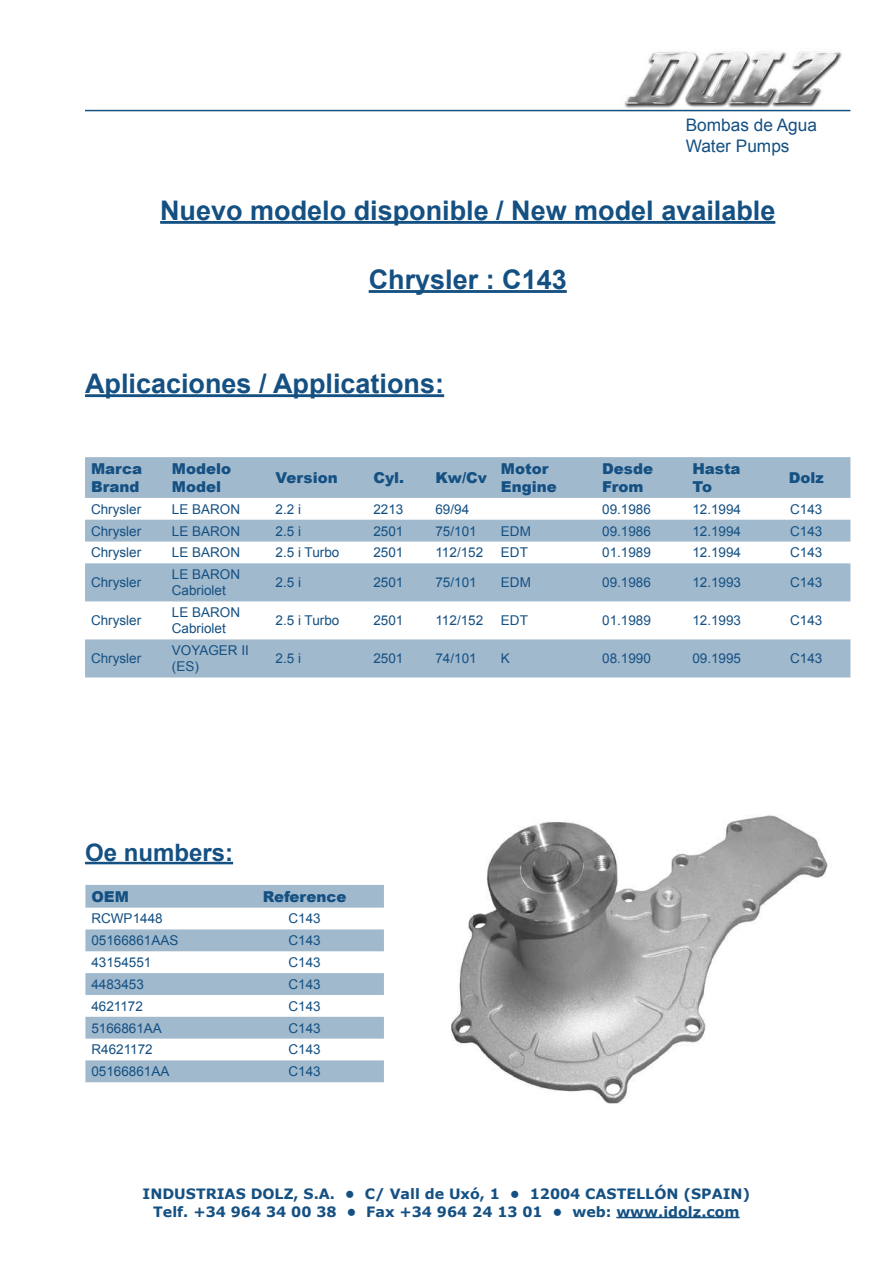
<style>
.page{position:relative;width:893px;height:1263px;background:#fff}
.page>*{position:absolute;margin:0;border:0;box-sizing:border-box;transform-origin:0 0}
.t1{font:700 27px "Arial";color:#145082}
.t2{font:700 24px "Arial";color:#145082}
.t3{font:17.25px/20.7px "Arial";color:#145082}
.t4{font:900 15px/18px "Arial";color:#145082}
.t5{font:700 14.25px/17.1px "Verdana";color:#145082;text-align:center}
.t6{font:13.5px/16.2px "Arial";color:#145082}
</style>
<div class="page">
<img style="left:610px;top:51px;width:240px;height:61px">
<hr style="left:85px;top:110px;width:765px;height:1px;background:#145082">
<hr style="left:160px;top:221px;width:615px;height:3px;background:#145082">
<hr style="left:85px;top:394px;width:359px;height:3px;background:#145082">
<hr style="left:616px;top:1217px;width:124px;height:1px;background:#145082">
<hr style="left:369px;top:290px;width:198px;height:3px;background:#145082">
<hr style="left:85px;top:862px;width:148px;height:2px;background:#145082">
<img style="left:451px;top:815px;width:377px;height:288px">
<svg style="left:85px;top:457px;width:765px;height:220px;fill:#a1b9cd"></svg>
<svg style="left:85px;top:885px;width:299px;height:197px;fill:#a1b9cd"></svg>
<p class="t3" style="left:686px;top:115px;width:133px">Bombas de Agua<br>Water Pumps</p>
<h1 class="t1" style="left:160px;top:192px;width:617px">Nuevo modelo disponible / New model available</h1>
<h1 class="t1" style="left:369px;top:261px;width:200px">Chrysler : C143</h1>
<h1 class="t1" style="left:85px;top:365px;width:361px">Aplicaciones / Applications:</h1>
<p class="t4" style="left:91px;top:459px;width:53px">Marca<br>Brand</p>
<p class="t4" style="left:172px;top:459px;width:61px">Modelo<br>Model</p>
<p class="t4" style="left:276px;top:468px;width:64px">Version</p>
<p class="t4" style="left:373px;top:468px;width:32px">Cyl.</p>
<p class="t4" style="left:435px;top:468px;width:53px">Kw/Cv</p>
<p class="t4" style="left:501px;top:459px;width:57px">Motor<br>Engine</p>
<p class="t4" style="left:602px;top:459px;width:52px">Desde<br>From</p>
<p class="t4" style="left:692px;top:459px;width:50px">Hasta<br>To</p>
<p class="t4" style="left:789px;top:468px;width:37px">Dolz</p>
<p class="t6" style="left:91px;top:501px;width:52px">Chrysler</p>
<p class="t6" style="left:172px;top:501px;width:70px">LE BARON</p>
<p class="t6" style="left:276px;top:501px;width:27px">2.2 i</p>
<p class="t6" style="left:373px;top:501px;width:32px">2213</p>
<p class="t6" style="left:435px;top:501px;width:35px">69/94</p>
<p class="t6" style="left:602px;top:501px;width:50px">09.1986</p>
<p class="t6" style="left:692px;top:501px;width:50px">12.1994</p>
<p class="t6" style="left:790px;top:501px;width:34px">C143</p>
<p class="t6" style="left:91px;top:523px;width:52px">Chrysler</p>
<p class="t6" style="left:172px;top:523px;width:70px">LE BARON</p>
<p class="t6" style="left:276px;top:523px;width:27px">2.5 i</p>
<p class="t6" style="left:373px;top:523px;width:32px">2501</p>
<p class="t6" style="left:435px;top:523px;width:43px">75/101</p>
<p class="t6" style="left:501px;top:523px;width:31px">EDM</p>
<p class="t6" style="left:602px;top:523px;width:50px">09.1986</p>
<p class="t6" style="left:692px;top:523px;width:50px">12.1994</p>
<p class="t6" style="left:790px;top:523px;width:34px">C143</p>
<p class="t6" style="left:91px;top:545px;width:52px">Chrysler</p>
<p class="t6" style="left:172px;top:545px;width:70px">LE BARON</p>
<p class="t6" style="left:276px;top:545px;width:65px">2.5 i Turbo</p>
<p class="t6" style="left:373px;top:545px;width:32px">2501</p>
<p class="t6" style="left:435px;top:545px;width:49px">112/152</p>
<p class="t6" style="left:501px;top:545px;width:28px">EDT</p>
<p class="t6" style="left:602px;top:545px;width:50px">01.1989</p>
<p class="t6" style="left:692px;top:545px;width:50px">12.1994</p>
<p class="t6" style="left:790px;top:545px;width:34px">C143</p>
<p class="t6" style="left:91px;top:575px;width:52px">Chrysler</p>
<p class="t6" style="left:172px;top:566px;width:70px">LE BARON<br>Cabriolet</p>
<p class="t6" style="left:276px;top:575px;width:27px">2.5 i</p>
<p class="t6" style="left:373px;top:575px;width:32px">2501</p>
<p class="t6" style="left:435px;top:575px;width:43px">75/101</p>
<p class="t6" style="left:501px;top:575px;width:31px">EDM</p>
<p class="t6" style="left:602px;top:575px;width:50px">09.1986</p>
<p class="t6" style="left:692px;top:575px;width:50px">12.1993</p>
<p class="t6" style="left:790px;top:575px;width:34px">C143</p>
<p class="t6" style="left:91px;top:613px;width:52px">Chrysler</p>
<p class="t6" style="left:172px;top:604px;width:70px">LE BARON<br>Cabriolet</p>
<p class="t6" style="left:276px;top:613px;width:65px">2.5 i Turbo</p>
<p class="t6" style="left:373px;top:613px;width:32px">2501</p>
<p class="t6" style="left:435px;top:613px;width:49px">112/152</p>
<p class="t6" style="left:501px;top:613px;width:28px">EDT</p>
<p class="t6" style="left:602px;top:613px;width:50px">01.1989</p>
<p class="t6" style="left:692px;top:613px;width:50px">12.1993</p>
<p class="t6" style="left:790px;top:613px;width:34px">C143</p>
<p class="t6" style="left:91px;top:651px;width:52px">Chrysler</p>
<p class="t6" style="left:172px;top:642px;width:79px">VOYAGER II (ES)</p>
<p class="t6" style="left:276px;top:651px;width:27px">2.5 i</p>
<p class="t6" style="left:373px;top:651px;width:32px">2501</p>
<p class="t6" style="left:435px;top:651px;width:43px">74/101</p>
<p class="t6" style="left:501px;top:651px;width:11px">K</p>
<p class="t6" style="left:602px;top:651px;width:50px">08.1990</p>
<p class="t6" style="left:692px;top:651px;width:50px">09.1995</p>
<p class="t6" style="left:790px;top:651px;width:34px">C143</p>
<h2 class="t2" style="left:85px;top:836px;width:150px">Oe numbers:</h2>
<p class="t4" style="left:91px;top:887px;width:39px">OEM</p>
<p class="t4" style="left:263px;top:887px;width:85px">Reference</p>
<p class="t6" style="left:91px;top:911px;width:73px">RCWP1448</p>
<p class="t6" style="left:288px;top:911px;width:34px">C143</p>
<p class="t6" style="left:91px;top:932px;width:89px">05166861AAS</p>
<p class="t6" style="left:288px;top:932px;width:34px">C143</p>
<p class="t6" style="left:91px;top:954px;width:62px">43154551</p>
<p class="t6" style="left:288px;top:954px;width:34px">C143</p>
<p class="t6" style="left:91px;top:976px;width:54px">4483453</p>
<p class="t6" style="left:288px;top:976px;width:34px">C143</p>
<p class="t6" style="left:91px;top:998px;width:53px">4621172</p>
<p class="t6" style="left:288px;top:998px;width:34px">C143</p>
<p class="t6" style="left:91px;top:1020px;width:72px">5166861AA</p>
<p class="t6" style="left:288px;top:1020px;width:34px">C143</p>
<p class="t6" style="left:91px;top:1042px;width:63px">R4621172</p>
<p class="t6" style="left:288px;top:1042px;width:34px">C143</p>
<p class="t6" style="left:91px;top:1063px;width:80px">05166861AA</p>
<p class="t6" style="left:288px;top:1063px;width:34px">C143</p>
<p class="t5" style="left:143px;top:1185px;width:609px">INDUSTRIAS DOLZ, S.A. • C/ Vall de Uxó, 1 • 12004 CASTELLÓN (SPAIN)<br>Telf. +34 964 34 00 38 • Fax +34 964 24 13 01 • web: www.idolz.com</p>
</div>
